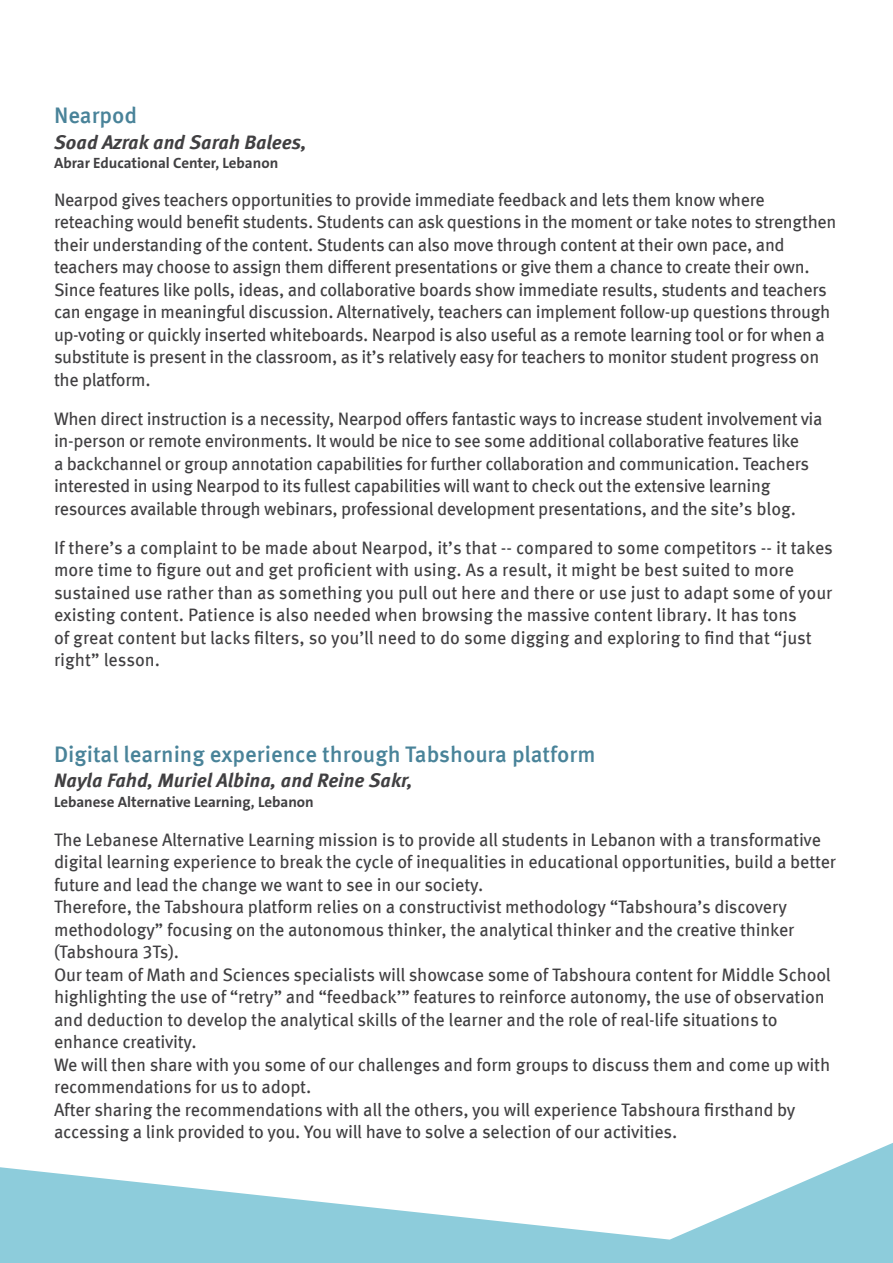
<style>
.page{position:relative;width:893px;height:1263px;background:#fff}
.page>*{position:absolute;margin:0;border:0;box-sizing:border-box;transform-origin:0 0}
.t1{font:500 22.5px "Meta Offc Pro";color:#498399}
.t2{font:italic 700 19.5px "Meta Offc Pro";letter-spacing:-.005em;color:#414042}
.t3{font:18px/22.5px "Meta Offc Pro";letter-spacing:-.02em;color:#414042}
.t4{font:18px/22.5px "Meta Offc Pro";color:#414042}
.t5{font:700 15px "The Sans Arabic";color:#414042}
</style>
<div class="page">
<svg style="left:0;top:1143px;width:893px;height:120px;fill:#8dccdb"></svg>
<p class="t1" style="left:54px;top:98px;width:85px">Nearpod</p>
<p class="t2" style="left:54px;top:126px;width:254px">Soad Azrak and Sarah Balees,</p>
<p class="t5" style="left:54px;top:153px;width:226px">Abrar Educational Center, Lebanon</p>
<p class="t3" style="left:54px;top:187px;width:784px">Nearpod gives teachers opportunities to provide immediate feedback and lets them know where reteaching would benefit students. Students can ask questions in the moment or take notes to strengthen their understanding of the content. Students can also move through content at their own pace, and teachers may choose to assign them different presentations or give them a chance to create their own.<br>Since features like polls, ideas, and collaborative boards show immediate results, students and teachers can engage in meaningful discussion. Alternatively, teachers can implement follow-up questions through up-voting or quickly inserted whiteboards. Nearpod is also useful as a remote learning tool or for when a substitute is present in the classroom, as s’i t relatively easy for teachers to monitor student progress on the platform.</p>
<p class="t3" style="left:54px;top:406px;width:770px">When direct instruction is a necessity, Nearpod offers fantastic ways to increase student involvement via in-person or remote environments It. would be nice to see some additional collaborative features like<br>a backchannel or group annotation capabilities for further collaboration and communication. Teachers interested in using Nearpod to its fullest capabilities will want to check out the extensive learning resources available through webinars, professional development presentations, and the site s’ blog.</p>
<p class="t4" style="left:54px;top:535px;width:780px">If there as’ complaint to be made about Nearpod it, s’ that -- compared to some competitors -- it takes more time to figure out and get proficient with using. As a result it, might be best suited to more sustained use rather than as something you pull out here and there or use just to adapt some of your existing content. Patience is also needed when browsing the massive content library It. has tons<br>of great content but lacks filters, so you l l’ need to do some digging and exploring to find that “just right” lesson.</p>
<p class="t1" style="left:54px;top:737px;width:543px">Digital learning experience through Tabshoura platform</p>
<p class="t2" style="left:54px;top:765px;width:360px">Nayla Fahd, Muriel Albina, and Reine Sakr,</p>
<p class="t5" style="left:54px;top:792px;width:261px">Lebanese Alternative Learning, Lebanon</p>
<p class="t3" style="left:54px;top:827px;width:784px">The Lebanese Alternative Learning mission is to provide all students in Lebanon with a transformative digital learning experience to break the cycle of inequalities in educational opportunities, build a better future and lead the change we want to see in our society.<br>Therefore, the Tabshoura platform relies on a constructivist methodology “Tabshoura s’ discovery methodology” focusing on the autonomous thinker, the analytical thinker and the creative thinker (Tabshoura 3Ts .(<br>Our team of Math and Sciences specialists will showcase some of Tabshoura content for Middle School highlighting the use of “retry” and “feedback’” features to reinforce autonomy, the use of observation and deduction to develop the analytical skills of the learner and the role of real-life situations to enhance creativity.<br>We will then share with you some of our challenges and form groups to discuss them and come up with recommendations for us to adopt.<br>After sharing the recommendations with all the others, you will experience Tabshoura firsthand by accessing a link provided to you. You will have to solve a selection of our activities.</p>
</div>
